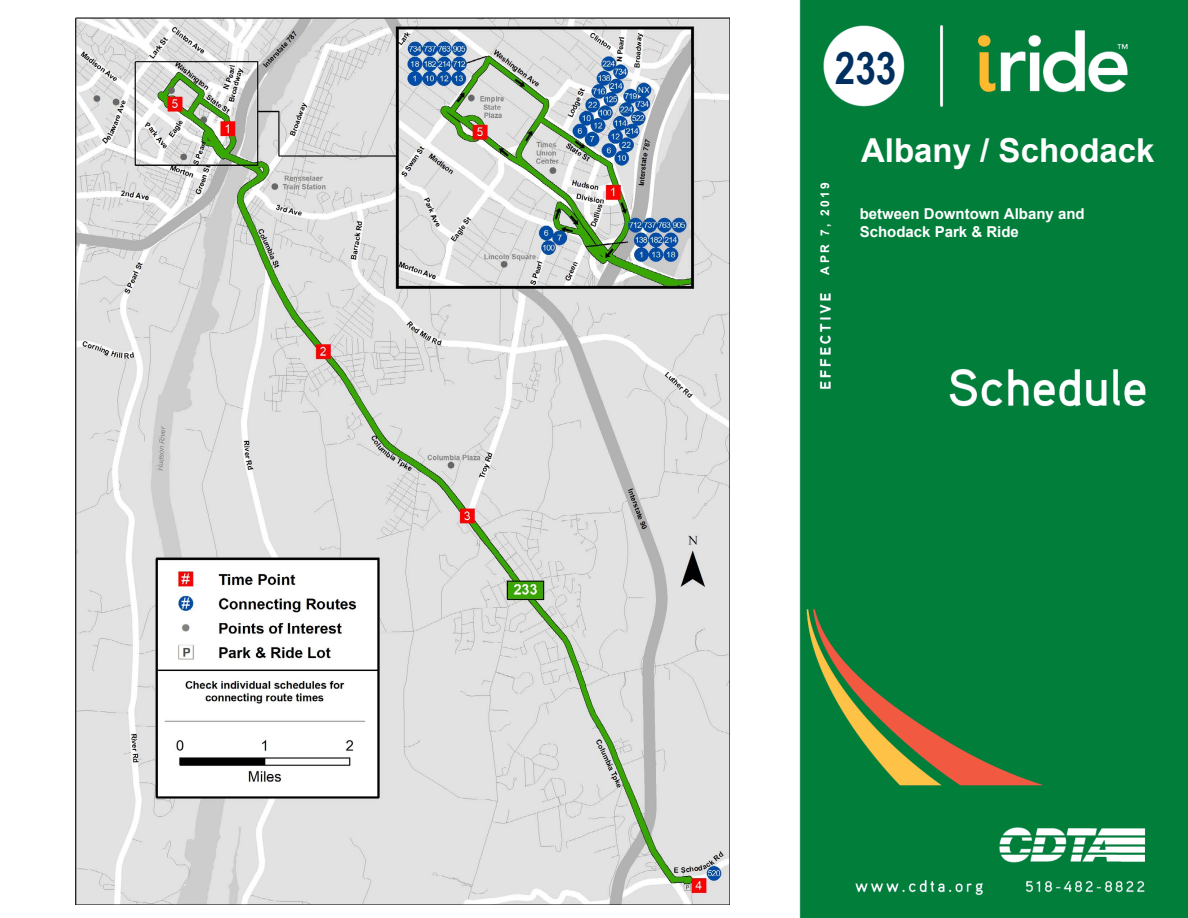
<style>
.page{position:relative;width:1188px;height:918px;background:#fff}
.page>*{position:absolute;margin:0;border:0;box-sizing:border-box;transform-origin:0 0}
.t1{font:700 45px "Arial Narrow";color:#002f60}
.t2{font:700 33px "Arial";color:#fff}
.t3{font:700 15px/18px "Arial";color:#fff}
.t4{font:700 12px "Arial";letter-spacing:.2em;color:#fff}
</style>
<div class="page">
<img style="left:799px;top:0;width:389px;height:918px">
<img style="left:76px;top:17px;width:654px;height:888px">
<h1 class="t1" style="left:835px;top:34px;width:63px">233</h1>
<p class="t4" style="left:817px;top:275px;width:94px;rotate:-90deg">APR 7, 2019</p>
<h2 class="t2" style="left:861px;top:128px;width:295px">Albany / Schodack</h2>
<p class="t3" style="left:860px;top:205px;width:227px">between Downtown Albany and<br>Schodack Park &amp; Ride</p>
</div>
